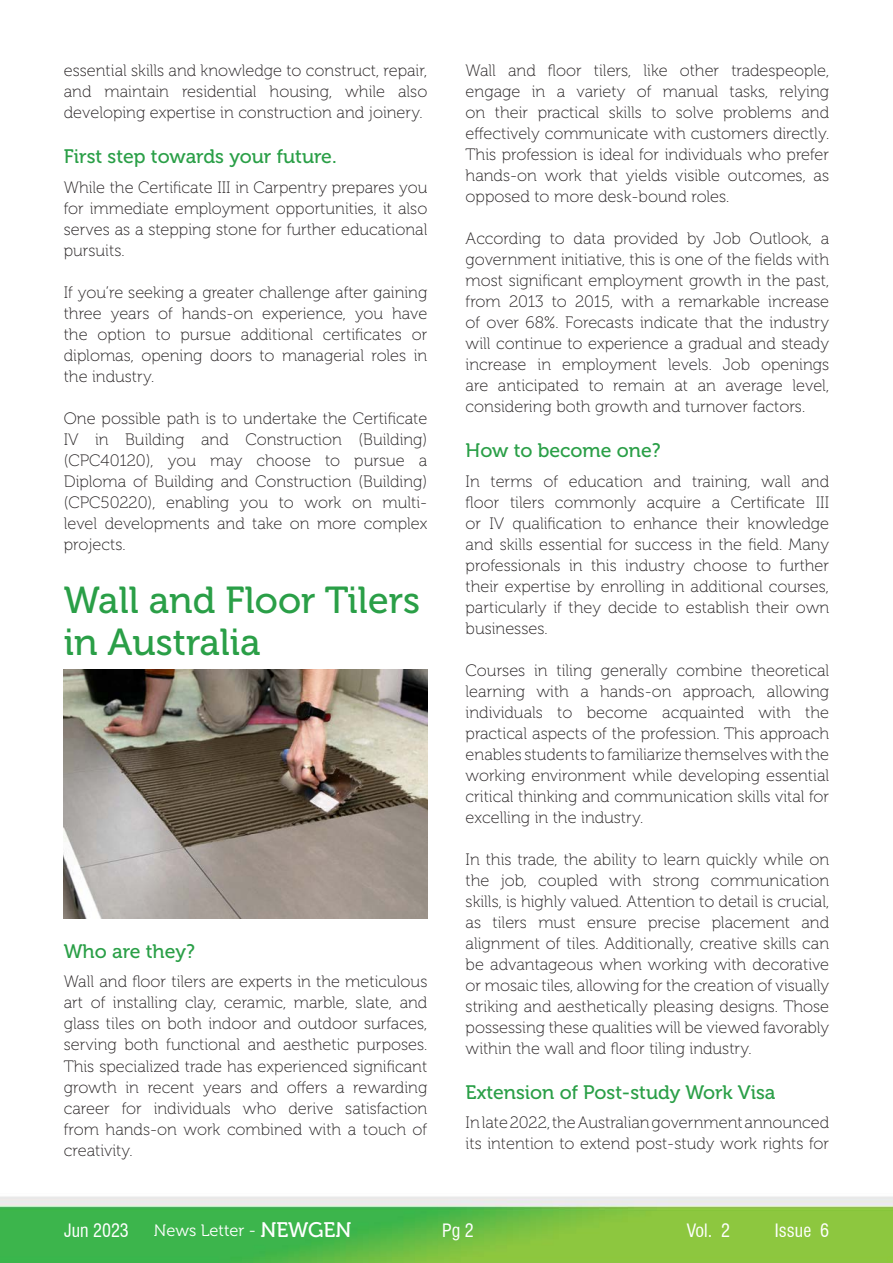
<style>
.page{position:relative;width:893px;height:1263px;background:#fff}
.page>*{position:absolute;margin:0;border:0;box-sizing:border-box;transform-origin:0 0}
.Head{font:37.5px/42px "Museo 500";color:#2a9f47}
.Subhead{font:19.5px "Museo 500";color:#2a9f47}
.t1{font:condensed 18px "Swiss 721 BT";color:#fff}
.IRIA_RunTxt{font:16.5px/21px "Museo 100";color:#231f20;text-align:justify}
.t2{font:16.5px "Museo 300";color:#fff}
.s1{font-family:"Museo 500";font-size:21px}
</style>
<div class="page">
<img style="left:0;top:669px;width:893px;height:594px">
<img style="left:64px;top:669px;width:363px;height:250px">
<p class="IRIA_RunTxt" style="left:64px;top:60px;width:365px">essential skills and knowledge to construct, repair, and maintain residential housing, while also developing expertise in construction and joinery.</p>
<p class="Subhead" style="left:64px;top:146px;width:274px">First step towards your future.</p>
<p class="IRIA_RunTxt" style="left:64px;top:177px;width:365px">While the Certificate III in Carpentry prepares you for immediate employment opportunities, it also serves as a stepping stone for further educational pursuits.</p>
<p class="IRIA_RunTxt" style="left:64px;top:282px;width:365px">If you’re seeking a greater challenge after gaining three years of hands-on experience, you have the option to pursue additional certificates or diplomas, opening doors to managerial roles in the industry.</p>
<p class="IRIA_RunTxt" style="left:64px;top:408px;width:365px">One possible path is to undertake the Certificate IV in Building and Construction (Building) (CPC40120), you may choose to pursue a Diploma of Building and Construction (Building) (CPC50220), enabling you to work on multi&shy;level developments and take on more complex projects.</p>
<p class="Head" style="left:64px;top:579px;width:358px">Wall and Floor Tilers in Australia</p>
<p class="Subhead" style="left:64px;top:940px;width:133px">Who are they?</p>
<p class="IRIA_RunTxt" style="left:64px;top:972px;width:365px">Wall and floor tilers are experts in the meticulous art of installing clay, ceramic, marble, slate, and glass tiles on both indoor and outdoor surfaces, serving both functional and aesthetic purposes.<br>This specialized trade has experienced significant growth in recent years and offers a rewarding career for individuals who derive satisfaction from hands-on work combined with a touch of creativity.</p>
<p class="IRIA_RunTxt" style="left:466px;top:60px;width:365px">Wall and floor tilers, like other tradespeople, engage in a variety of manual tasks, relying on their practical skills to solve problems and effectively communicate with customers directly.<br>This profession is ideal for individuals who prefer hands-on work that yields visible outcomes, as opposed to more desk-bound roles.</p>
<p class="IRIA_RunTxt" style="left:466px;top:228px;width:365px">According to data provided by Job Outlook, a government initiative, this is one of the fields with most significant employment growth in the past, from 2013 to 2015, with a remarkable increase of over 68%. Forecasts indicate that the industry will continue to experience a gradual and steady increase in employment levels. Job openings are anticipated to remain at an average level, considering both growth and turnover factors.</p>
<p class="Subhead" style="left:466px;top:440px;width:197px">How to become one?</p>
<p class="IRIA_RunTxt" style="left:466px;top:471px;width:365px">In terms of education and training, wall and floor tilers commonly acquire a Certificate III or IV qualification to enhance their knowledge and skills essential for success in the field. Many professionals in this industry choose to further their expertise by enrolling in additional courses, particularly if they decide to establish their own businesses.</p>
<p class="IRIA_RunTxt" style="left:466px;top:660px;width:365px">Courses in tiling generally combine theoretical learning with a hands-on approach, allowing individuals to become acquainted with the practical aspects of the profession. This approach enables students to familiarize themselves with the working environment while developing essential critical thinking and communication skills vital for excelling in the industry.</p>
<p class="IRIA_RunTxt" style="left:466px;top:849px;width:365px">In this trade, the ability to learn quickly while on the job, coupled with strong communication skills, is highly valued. Attention to detail is crucial, as tilers must ensure precise placement and alignment of tiles. Additionally, creative skills can be advantageous when working with decorative or mosaic tiles, allowing for the creation of visually striking and aesthetically pleasing designs. Those possessing these qualities will be viewed favorably within the wall and floor tiling industry.</p>
<p class="Subhead" style="left:466px;top:1081px;width:311px">Extension of Post-study Work Visa</p>
<p class="IRIA_RunTxt" style="left:466px;top:1112px;width:365px">In late 2022, the Australian government announced its intention to extend post-study work rights for</p>
<p class="t1" style="left:64px;top:1219px;width:66px">Jun 2023</p>
<p class="t2" style="left:154px;top:1221px;width:199px">News Letter - <span class="s1">NEWGEN</span></p>
<p class="t1" style="left:442px;top:1219px;width:33px">Pg 2</p>
<p class="t1" style="left:687px;top:1219px;width:45px">Vol. 2</p>
<p class="t1" style="left:775px;top:1219px;width:56px">Issue 6</p>
</div>
